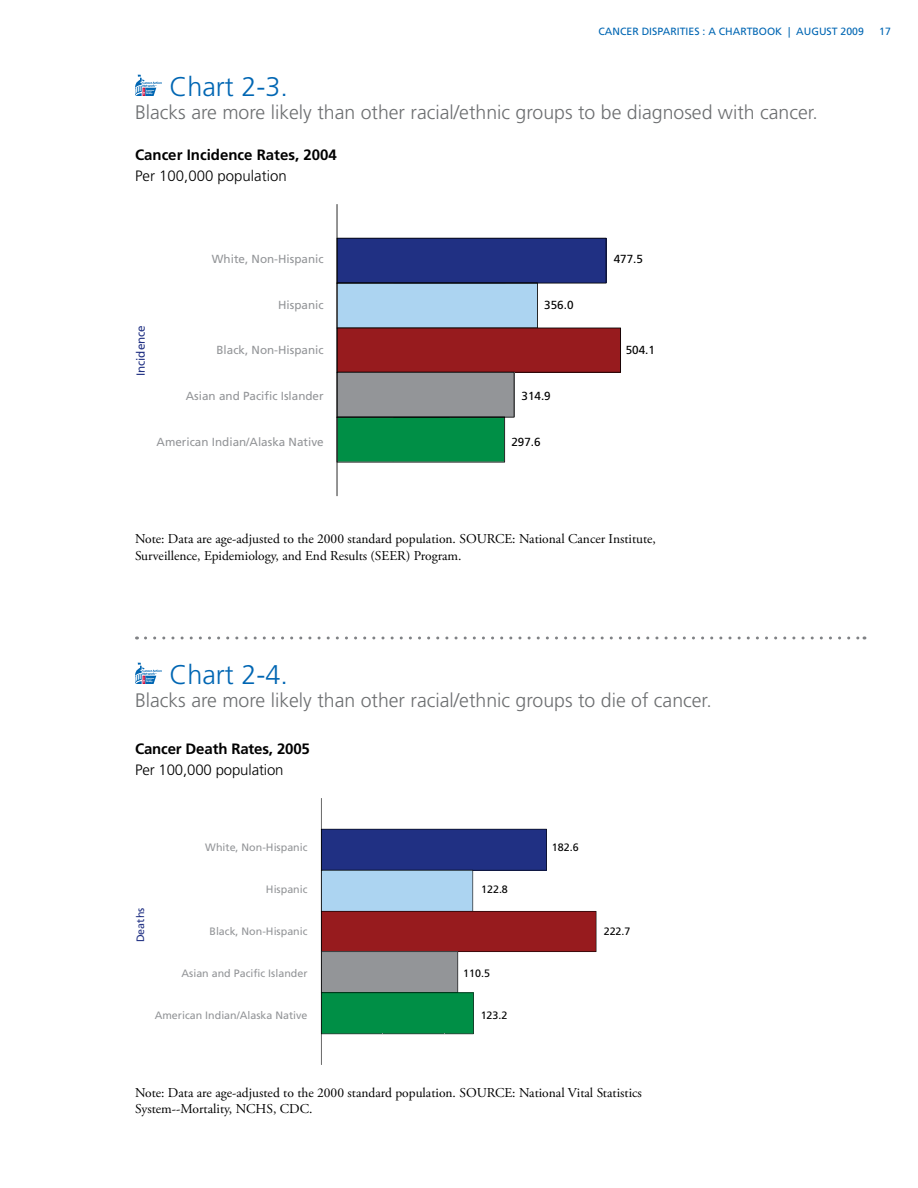
<style>
.page{position:relative;width:918px;height:1188px;background:#fff}
.page>*{position:absolute;margin:0;border:0;box-sizing:border-box;transform-origin:0 0}
.t1{font:300 27px "Frutiger";color:#0066b3}
.t2{font:300 19.5px "Frutiger";color:#6d6f71}
.t3{font:700 15px "Frutiger";color:#000}
.t4{font:300 15px "Frutiger";letter-spacing:-.005em;color:#000}
.t5{font:13.5px/16.5px "Adobe Garamond Pro";color:#000}
.t6{font:11.7px "Frutiger";color:#939598}
.t7{font:11.7px "Frutiger";color:#000}
.t8{font:11.7px "Frutiger";color:#203083}
.t9{font:10.65px "Frutiger";color:#939598}
.t10{font:10.65px "Frutiger";color:#000}
.t11{font:10.65px "Frutiger";color:#203083}
.t12{font:10.5px "Frutiger";color:#0066b3}
</style>
<div class="page">
<svg style="left:135px;top:74px;width:27px;height:22px"></svg>
<svg style="left:338px;top:237px;width:283px;height:226px"></svg>
<hr style="left:337px;top:204px;width:1px;height:292px;background:#000">
<svg style="left:145px;top:636px;width:720px;height:3px"></svg>
<svg style="left:135px;top:662px;width:27px;height:22px"></svg>
<svg style="left:321px;top:798px;width:275px;height:267px"></svg>
<p class="t12" style="left:599px;top:25px;width:142px">CANCER DISPARITIES : A Chart</p>
<p class="t12" style="left:753px;top:25px;width:113px">Book | AUGUST 2009</p>
<p class="t12" style="left:879px;top:25px;width:13px">17</p>
<h1 class="t1" style="left:169px;top:71px;width:120px">Chart 2-3.</h1>
<h2 class="t2" style="left:135px;top:102px;width:684px">Blacks are more likely than other racial/ethnic groups to be diagnosed with cancer.</h2>
<p class="t3" style="left:135px;top:146px;width:203px">Cancer Incidence Rates, 2004</p>
<p class="t4" style="left:135px;top:167px;width:153px">Per 100,000 population</p>
<p class="t6" style="left:212px;top:252px;width:113px">White, Non-Hispanic</p>
<p class="t8" style="left:134px;top:376px;width:53px;rotate:-90deg">Incidence</p>
<p class="t6" style="left:278px;top:298px;width:47px">Hispanic</p>
<p class="t6" style="left:216px;top:343px;width:109px">Black, Non-Hispanic</p>
<p class="t6" style="left:186px;top:389px;width:139px">Asian and Pacific Islander</p>
<p class="t6" style="left:157px;top:435px;width:169px">American Indian/Alaska Native</p>
<p class="t7" style="left:544px;top:298px;width:31px">356.0</p>
<p class="t7" style="left:522px;top:389px;width:31px">314.9</p>
<p class="t7" style="left:511px;top:435px;width:31px">297.6</p>
<p class="t7" style="left:614px;top:252px;width:31px">477.5</p>
<p class="t7" style="left:626px;top:343px;width:31px">504.1</p>
<p class="t5" style="left:135px;top:531px;width:523px">Note: Data are age-adjusted to the 2000 standard population. SOURCE: National Cancer Institute,<br>Surveillence, Epidemiology, and End Results (SEER) Program.</p>
<h1 class="t1" style="left:169px;top:659px;width:120px">Chart 2-4.</h1>
<h2 class="t2" style="left:135px;top:690px;width:578px">Blacks are more likely than other racial/ethnic groups to die of cancer.</h2>
<p class="t3" style="left:135px;top:740px;width:176px">Cancer Death Rates, 2005</p>
<p class="t4" style="left:135px;top:761px;width:150px">Per 100,000 population</p>
<p class="t9" style="left:205px;top:841px;width:104px">White, Non-Hispanic</p>
<p class="t11" style="left:134px;top:942px;width:36px;rotate:-90deg">Deaths</p>
<p class="t9" style="left:266px;top:883px;width:43px">Hispanic</p>
<p class="t9" style="left:209px;top:925px;width:100px">Black, Non-Hispanic</p>
<p class="t9" style="left:182px;top:967px;width:128px">Asian and Pacific Islander</p>
<p class="t9" style="left:155px;top:1009px;width:154px">American Indian/Alaska Native</p>
<p class="t10" style="left:481px;top:883px;width:28px">122.8</p>
<p class="t10" style="left:463px;top:967px;width:28px">110.5</p>
<p class="t10" style="left:481px;top:1009px;width:28px">123.2</p>
<p class="t10" style="left:552px;top:841px;width:28px">182.6</p>
<p class="t10" style="left:604px;top:925px;width:28px">222.7</p>
<p class="t5" style="left:135px;top:1084px;width:508px">Note: Data are age-adjusted to the 2000 standard population. SOURCE: National Vital Statistics<br>System--Mortality, NCHS, CDC.</p>
</div>
